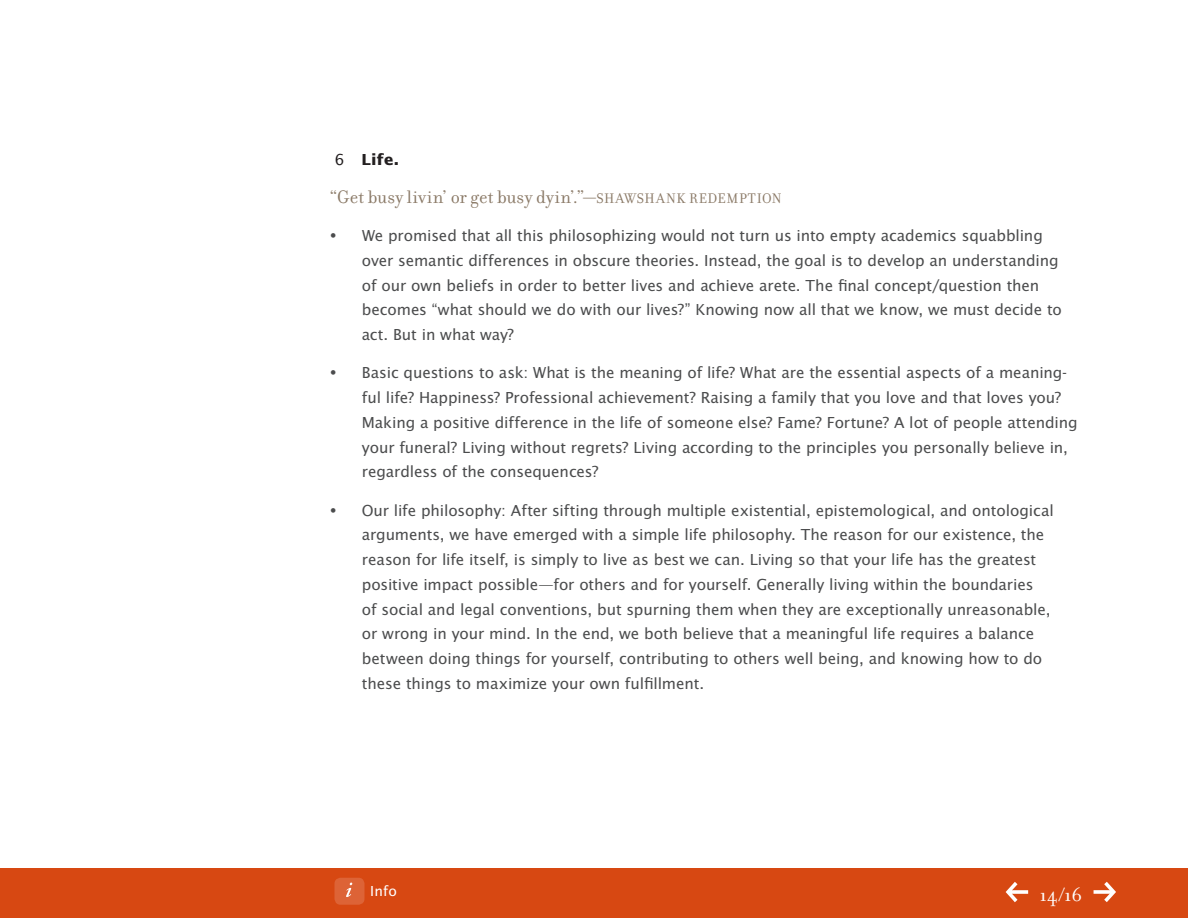
<style>
.page{position:relative;width:1188px;height:918px;background:#fff}
.page>*{position:absolute;margin:0;border:0;box-sizing:border-box;transform-origin:0 0}
.t1{font:20.7px "Filosofia OT";color:#fff}
.t2{font:19.5px "Filosofia OT";color:#8a7966}
.t3{font:16.5px/24.8px "Lucida Sans EFOP";letter-spacing:-.005em;color:#4b4c4d}
.t4{font:700 16.5px "Lucida Sans EFOP";color:#231f20}
.t5{font:15px "Lucida Sans EFOP";color:#fff}
.s1{font-weight:400}
.s2{font-size:15px}
</style>
<div class="page">
<div style="left:0;top:869px;width:1188px;height:49px;background:#d74812"></div>
<div style="left:334px;top:878px;width:30px;height:27px;background:#dd6336;border-radius:6px"></div>
<svg style="left:346px;top:883px;width:6px;height:14px"></svg>
<svg style="left:1006px;top:882px;width:22px;height:20px"></svg>
<svg style="left:1094px;top:882px;width:22px;height:20px"></svg>
<p class="t4" style="left:335px;top:150px;width:66px"><span class="s1">6</span> Life.</p>
<p class="t2" style="left:329px;top:186px;width:454px">“Get busy livin’ or get busy dyin’.”—<span class="s2">Shawshank Redempt ion</span></p>
<p class="t3" style="left:362px;top:224px;width:702px;text-indent:-33px">• We promised that all this philosophizing would not turn us into empty academics squabbling over semantic differences in obscure theories. Instead, the goal is to develop an understanding of our own beliefs in order to better lives and achieve arete. The final concept/question then becomes “what should we do with our lives?” Knowing now all that we know, we must decide to act. But in what way?</p>
<p class="t3" style="left:362px;top:361px;width:717px;text-indent:-33px">• Basic questions to ask: What is the meaning of life? What are the essential aspects of a meaning&shy;ful life? Happiness? Professional achievement? Raising a family that you love and that loves you?<br>Making a positive difference in the life of someone else? Fame? Fortune? A lot of people attending your funeral? Living without regrets? Living according to the principles you personally believe in, regardless of the consequences?</p>
<p class="t3" style="left:362px;top:499px;width:694px;text-indent:-33px">• Our life philosophy: After sifting through multiple existential, epistemological, and ontological arguments, we have emerged with a simple life philosophy. The reason for our existence, the reason for life itself, is simply to live as best we can. Living so that your life has the greatest positive impact possible—for others and for yourself. Generally living within the boundaries<br>of social and legal conventions, but spurning them when they are exceptionally unreasonable, or wrong in your mind. In the end, we both believe that a meaningful life requires a balance between doing things for yourself, contributing to others well being, and knowing how to do these things to maximize your own fulfillment.</p>
<p class="t5" style="left:370px;top:883px;width:28px">Info</p>
<p class="t1" style="left:1040px;top:884px;width:44px">14/16</p>
</div>
